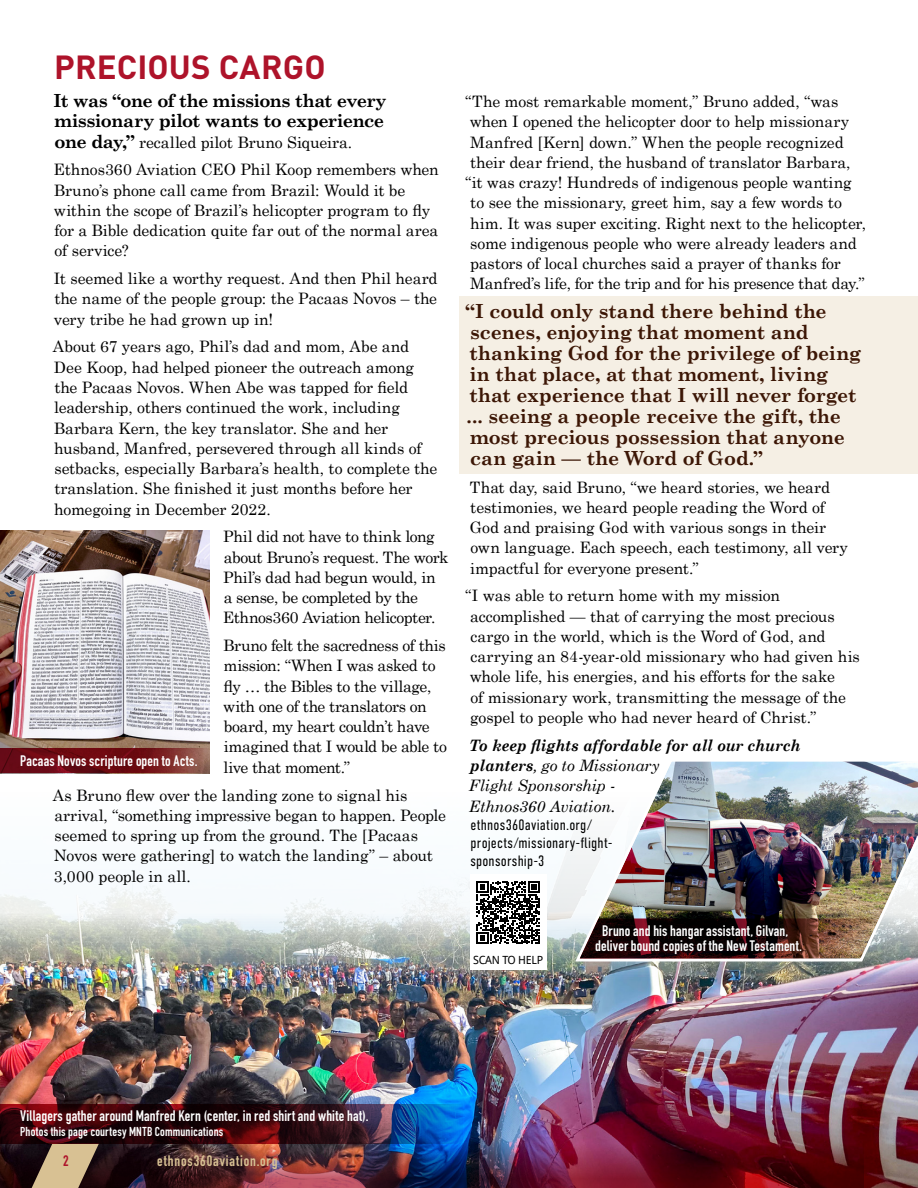
<style>
.page{position:relative;width:918px;height:1188px;background:#fff}
.page>*{position:absolute;margin:0;border:0;box-sizing:border-box;transform-origin:0 0}
.t1{font:700 33px "DIN Pro";letter-spacing:.005em;color:#ae132a}
.t2{font:700 19.5px/21px "Century Schoolbook";letter-spacing:-.01em;color:#3c1605}
.t3{font:700 18.15px/20.2px "Century Schoolbook";letter-spacing:-.035em;color:#000}
.t4{font:15.75px/20.2px "Century Schoolbook";letter-spacing:-.01em;color:#000}
.t5{font:italic 15.75px/20.2px "Century Schoolbook";letter-spacing:-.005em;color:#000}
.t6{font:700 15px/15px "DIN Condensed";letter-spacing:.01em;color:#fff;text-align:center}
.t7{font:300 15px/18px "DIN Condensed";letter-spacing:.015em;color:#000}
.t8{font:700 15px "DIN Condensed";letter-spacing:.06em;color:#d8c193}
.t9{font:700 15px "DIN Condensed";color:#ae132a}
.t10{font:700 12.75px "DIN Condensed";letter-spacing:.015em;color:#fff}
.t11{font:11.25px "Droid Sans";letter-spacing:-.025em;color:#000}
.s1{font-weight:700;font-size:18.15px}
.s2{font-weight:700}
</style>
<div class="page">
<img style="left:0;top:840px;width:918px;height:348px">
<img style="left:0;top:1144px;width:864px;height:44px">
<svg style="left:32px;top:1144px;width:67px;height:44px;background:#9c8869"></svg>
<div style="left:459px;top:296px;width:459px;height:178px;background:#f5efe4"></div>
<img style="left:0;top:530px;width:210px;height:218px">
<img style="left:573px;top:761px;width:345px;height:202px">
<svg style="left:0;top:1104px;width:463px;height:40px;background:#2f182c"></svg>
<svg style="left:0;top:748px;width:210px;height:25px;background:#72181d"></svg>
<img style="left:580px;top:919px;width:299px;height:39px">
<div style="left:470px;top:951px;width:77px;height:18px;background:#fff"></div>
<div style="left:470px;top:874px;width:77px;height:77px;background:#fff"></div>
<svg style="left:477px;top:881px;width:63px;height:63px"></svg>
<h1 class="t1" style="left:54px;top:40px;width:273px">PRECIOUS CARGO</h1>
<p class="t3" style="left:54px;top:90px;width:335px">It was “one of the missions that every missionary pilot wants to experience</p>
<p class="t4" style="left:54px;top:128px;width:387px;line-height:27.8px"><span class="s1">one day,”</span> recalled pilot Bruno Siqueira.<br>Ethnos360 Aviation CEO Phil Koop remembers when</p>
<p class="t4" style="left:54px;top:179px;width:386px">Bruno’s phone call came from Brazil: Would it be within the scope of Brazil’s helicopter program to fly for a Bible dedication quite far out of the normal area of service?</p>
<p class="t4" style="left:54px;top:268px;width:385px;text-align:justify">It seemed like a worthy request. And then Phil heard the name of the people group: the Pacaas Novos – the very tribe he had grown up in!</p>
<p class="t4" style="left:53px;top:336px;width:386px">About 67 years ago, Phil’s dad and mom, Abe and Dee Koop, had helped pioneer the outreach among the Pacaas Novos. When Abe was tapped for field leadership, others continued the work, including Barbara Kern, the key translator. She and her husband, Manfred, persevered through all kinds of setbacks, especially Barbara’s health, to complete the translation. She finished it just months before her homegoing in December 2022.</p>
<p class="t4" style="left:223px;top:526px;width:227px">Phil did not have to think long about Bruno’s request. The work<br>Phil’s dad had begun would, in<br>a sense, be completed by the<br>Ethnos360 Aviation helicopter.</p>
<p class="t4" style="left:223px;top:635px;width:225px">Bruno felt the sacredness of this mission: “When I was asked to fly … the Bibles to the village, with one of the translators on board, my heart couldn’t have imagined that I would be able to live that moment.”</p>
<p class="t4" style="left:53px;top:784px;width:395px">As Bruno flew over the landing zone to signal his arrival, “something impressive began to happen. People seemed to spring up from the ground. The [Pacaas Novos were gathering] to watch the landing” – about 3,000 people in all.</p>
<p class="t6" style="left:20px;top:753px;width:179px">Pacaas Novos scripture open to Acts.</p>
<p class="t4" style="left:465px;top:91px;width:375px">“The most remarkable moment,” Bruno added, “was</p>
<p class="t4" style="left:470px;top:111px;width:381px">when I opened the helicopter door to help missionary</p>
<p class="t4" style="left:470px;top:131px;width:375px">Manfred [Kern] down.” When the people recognized</p>
<p class="t4" style="left:470px;top:152px;width:382px">their dear friend, the husband of translator Barbara,</p>
<p class="t4" style="left:465px;top:172px;width:388px">“it was crazy! Hundreds of indigenous people wanting</p>
<p class="t4" style="left:470px;top:192px;width:373px">to see the missionary, greet him, say a few words to</p>
<p class="t4" style="left:470px;top:213px;width:398px">him. It was super exciting. Right next to the helicopter,</p>
<p class="t4" style="left:470px;top:233px;width:388px">some indigenous people who were already leaders and</p>
<p class="t4" style="left:470px;top:253px;width:372px">pastors of local churches said a prayer of thanks for</p>
<p class="t4" style="left:470px;top:273px;width:396px">Manfred’s life, for the trip and for his presence that day.”</p>
<p class="t2" style="left:466px;top:300px;width:397px">“I could only stand there behind the scenes, enjoying that moment and thanking God for the privilege of being in that place, at that moment, living that experience that I will never forget ... seeing a people receive the gift, the most precious possession that anyone can gain — the Word of God.”</p>
<p class="t4" style="left:470px;top:476px;width:380px">That day, said Bruno, “we heard stories, we heard testimonies, we heard people reading the Word of God and praising God with various songs in their own language. Each speech, each testimony, all very impactful for everyone present.”</p>
<p class="t4" style="left:465px;top:585px;width:396px">“I was able to return home with my mission accomplished — that of carrying the most precious cargo in the world, which is the Word of God, and carrying an 84-year-old missionary who had given his whole life, his energies, and his efforts for the sake<br>of missionary work, transmitting the message of the gospel to people who had never heard of Christ.”</p>
<p class="t5" style="left:469px;top:735px;width:333px"><span class="s2">To keep flights affordable for all our church planters</span>, go to Missionary<br>Flight Sponsorship -<br>Ethnos360 Aviation.</p>
<p class="t7" style="left:470px;top:815px;width:144px">ethnos360aviation.org/ projects/missionary-flight&shy;sponsorship-3</p>
<p class="t11" style="left:473px;top:952px;width:72px">SCAN TO HELP</p>
<p class="t6" style="left:595px;top:923px;width:208px">Bruno and his hangar assistant, Gilvan, deliver bound copies of the New Testament.</p>
<p class="t6" style="left:20px;top:1108px;width:350px">Villagers gather around Manfred Kern (center, in red shirt and white hat).</p>
<p class="t10" style="left:20px;top:1123px;width:205px">Photos this page courtesy MNTB Communications</p>
<p class="t9" style="left:63px;top:1151px;width:7px">2</p>
<p class="t8" style="left:157px;top:1151px;width:122px">ethnos360aviation.org</p>
</div>
